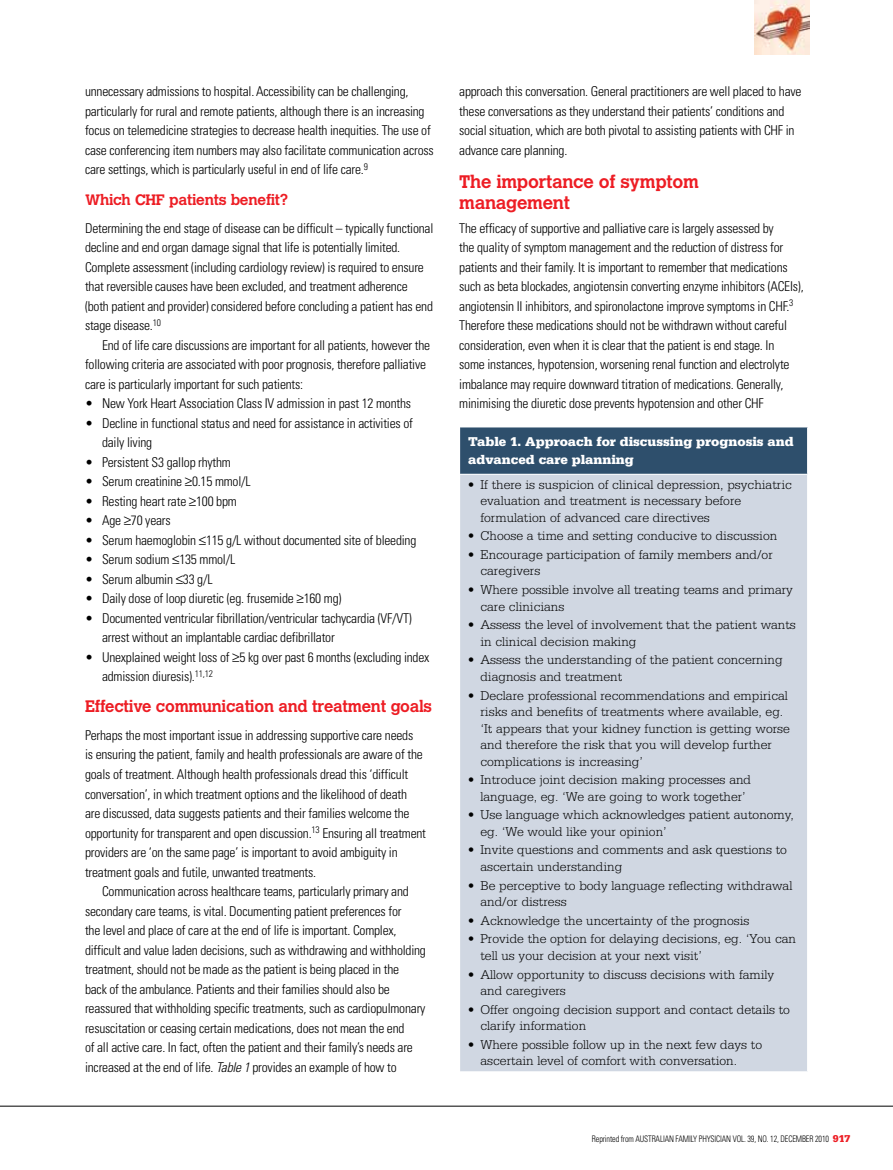
<style>
.page{position:relative;width:893px;height:1170px;background:#fff}
.page>*{position:absolute;margin:0;border:0;box-sizing:border-box;transform-origin:0 0}
.t1{font:700 18px/21px "Calvert";letter-spacing:-.015em;color:#ed1d24}
.t2{font:700 16.5px "Calvert";letter-spacing:-.015em;color:#ed1d24}
.t3{font:700 15px "Calvert";letter-spacing:-.015em;color:#ed1d24}
.t4{font:300 condensed 13.5px/19.5px "Univers LT";letter-spacing:-.015em;color:#000}
.t5{font:300 13.5px/16.5px "Serifa LT";color:#000}
.t6{font:900 13.5px/18px "Serifa LT";color:#fff}
.t7{font:300 condensed 9px "Univers LT";letter-spacing:-.015em;color:#000;scale:.9 1}
.s1{font-style:italic}
.s2{font-family:"Serifa LT";font-weight:900;font-stretch:normal;font-size:10.5px;color:#ed1d24}
</style>
<div class="page">
<hr style="left:0;top:1105px;width:893px;height:1px;background:#000">
<img style="left:755px;top:0;width:54px;height:54px">
<div style="left:460px;top:427px;width:347px;height:47px;background:#2e4f6c"></div>
<div style="left:460px;top:474px;width:347px;height:597px;background:#d0d7e2"></div>
<hr style="left:459px;top:474px;width:349px;height:1px;background:#fff">
<p class="t4" style="left:85px;top:82px;width:350px">unnecessary admissions to hospital.Accessibility can be challenging, particularly for rural and remote patients, although there is an increasing focus on telemedicine strategies to decrease health inequities. The use of case conferencing item numbers may also facilitate communication across care settings, which is particularly useful in end of life care.<sup>9</sup></p>
<p class="t3" style="left:85px;top:190px;width:205px">Which CHF patients benefit?</p>
<p class="t4" style="left:85px;top:218px;width:350px">Determining the end stage of disease can be difficult – typically functional decline and end organ damage signal that life is potentially limited.<br>Complete assessment (including cardiology review) is required to ensure that reversible causes have been excluded, and treatment adherence (both patient and provider) considered before concluding a patient has end stage disease.<sup>10<br></sup>End of life care discussions are important for all patients, however the following criteria are associated with poor prognosis, therefore palliative care is particularly important for such patients:</p>
<p class="t4" style="left:85px;top:394px;width:328px">• New York Heart Association Class IV admission in past 12 months</p>
<p class="t4" style="left:102px;top:413px;width:312px;text-indent:-17px">• Decline in functional status and need for assistance in activities of daily living</p>
<p class="t4" style="left:85px;top:452px;width:147px">• Persistent S3 gallop rhythm</p>
<p class="t4" style="left:85px;top:471px;width:167px">• Serum creatinine ≥0.15 mmol/L</p>
<p class="t4" style="left:85px;top:491px;width:153px">• Resting heart rate ≥100 bpm</p>
<p class="t4" style="left:85px;top:510px;width:87px">• Age ≥70 years</p>
<p class="t4" style="left:85px;top:530px;width:333px">• Serum haemoglobin ≤115 g/L without documented site of bleeding</p>
<p class="t4" style="left:85px;top:549px;width:152px">• Serum sodium ≤135 mmol/L</p>
<p class="t4" style="left:85px;top:569px;width:129px">• Serum albumin ≤33 g/L</p>
<p class="t4" style="left:85px;top:588px;width:258px">• Daily dose of loop diuretic (eg. frusemide ≥160 mg)</p>
<p class="t4" style="left:102px;top:608px;width:311px;text-indent:-17px">• Documented ventricular fibrillation/ventricular tachycardia (VF/VT) arrest without an implantable cardiac defibrillator</p>
<p class="t4" style="left:102px;top:647px;width:329px;text-indent:-17px">• Unexplained weight loss of ≥5 kg over past 6 months (excluding index admission diuresis).<sup>11,12</sup></p>
<p class="t2" style="left:85px;top:696px;width:348px">Effective communication and treatment goals</p>
<p class="t4" style="left:85px;top:725px;width:342px">Perhaps the most important issue in addressing supportive care needs<br>is ensuring the patient, family and health professionals are aware of the goals of treatment. Although health professionals dread this ‘difficult conversation’, in which treatment options and the likelihood of death<br>are discussed, data suggests patients and their families welcome the opportunity for transparent and open discussion.<sup>13</sup> Ensuring all treatment providers are ‘on the same page’ is important to avoid ambiguity in treatment goals and futile, unwanted treatments.<br>Communication across healthcare teams, particularly primary and secondary care teams, is vital. Documenting patient preferences for<br>the level and place of care at the end of life is important. Complex, difficult and value laden decisions, such as withdrawing and withholding treatment, should not be made as the patient is being placed in the<br>back of the ambulance. Patients and their families should also be reassured that withholding specific treatments, such as cardiopulmonary resuscitation or ceasing certain medications, does not mean the end<br>of all active care. I n fact, often the patient and their family’s needs are increased at the end of life. <span class="s1">Table 1</span> provides an example of how to</p>
<p class="t4" style="left:459px;top:81px;width:344px">approach this conversation. General practitioners are well placed to have these conversations as they understand their patients’ conditions and social situation, which are both pivotal to assisting patients with CH F in advance care planning.</p>
<h1 class="t1" style="left:459px;top:171px;width:241px">The importance of symptom management</h1>
<p class="t4" style="left:459px;top:218px;width:346px">The efficacy of supportive and palliative care is largely assessed by<br>the quality of symptom management and the reduction of distress for patients and their family. It is important to remember that medications such as beta blockades, angiotensin converting enzyme inhibitors (ACEIs), angiotensin II inhibitors, and spironolactone improve symptoms in CH F.<sup>3<br></sup>Therefore these medications should not be withdrawn without careful consideration, even when it is clear that the patient is end stage. I n<br>some instances, hypotension, worsening renal function and electrolyte imbalance may require downward titration of medications. Generally, minimising the diuretic dose prevents hypotension and other CH F</p>
<p class="t6" style="left:468px;top:432px;width:327px">Table 1. Approach for discussing prognosis and advanced care planning</p>
<p class="t5" style="left:480px;top:476px;width:313px;text-indent:-13px">• If there is suspicion of clinical depression, psychiatric evaluation and treatment is necessary before formulation of advanced care directives</p>
<p class="t5" style="left:468px;top:527px;width:311px">• Choose a time and setting conducive to discussion</p>
<p class="t5" style="left:480px;top:546px;width:294px;text-indent:-13px">• Encourage participation of family members and/or caregivers</p>
<p class="t5" style="left:480px;top:581px;width:314px;text-indent:-13px">• Where possible involve all treating teams and primary care clinicians</p>
<p class="t5" style="left:480px;top:616px;width:317px;text-indent:-13px">• Assess the level of involvement that the patient wants in clinical decision making</p>
<p class="t5" style="left:480px;top:651px;width:304px;text-indent:-13px">• Assess the understanding of the patient concerning diagnosis and treatment</p>
<p class="t5" style="left:480px;top:687px;width:311px;text-indent:-13px">• Declare professional recommendations and empirical risks and benefits of treatments where available, eg. ‘It appears that your kidney function is getting worse and therefore the risk that you will develop further complications is increasing’</p>
<p class="t5" style="left:468px;top:771px;width:285px;text-align:center">• Introduce joint decision making processes and language, eg. ‘We are going to work together’</p>
<p class="t5" style="left:480px;top:806px;width:315px;text-indent:-13px">• Use language which acknowledges patient autonomy, eg. ‘We would like your opinion’</p>
<p class="t5" style="left:480px;top:841px;width:308px;text-indent:-13px">• Invite questions and comments and ask questions to ascertain understanding</p>
<p class="t5" style="left:480px;top:877px;width:313px;text-indent:-13px">• Be perceptive to body language reflecting withdrawal and/or distress</p>
<p class="t5" style="left:468px;top:912px;width:283px">• Acknowledge the uncertainty of the prognosis</p>
<p class="t5" style="left:480px;top:930px;width:317px;text-indent:-13px">• Provide the option for delaying decisions, eg. ‘You can tell us your decision at your next visit’</p>
<p class="t5" style="left:480px;top:965px;width:295px;text-indent:-13px">• Allow opportunity to discuss decisions with family and caregivers</p>
<p class="t5" style="left:480px;top:1001px;width:311px;text-indent:-13px">• Offer ongoing decision support and contact details to clarify information</p>
<p class="t5" style="left:480px;top:1036px;width:283px;text-indent:-13px">• Where possible follow up in the next few days to ascertain level of comfort with conversation.</p>
<p class="t7" style="left:592px;top:1133px;width:289px">Reprinted from Australian Family Physician Vol. 39, No. 12, december 2010 <span class="s2">917</span></p>
</div>
